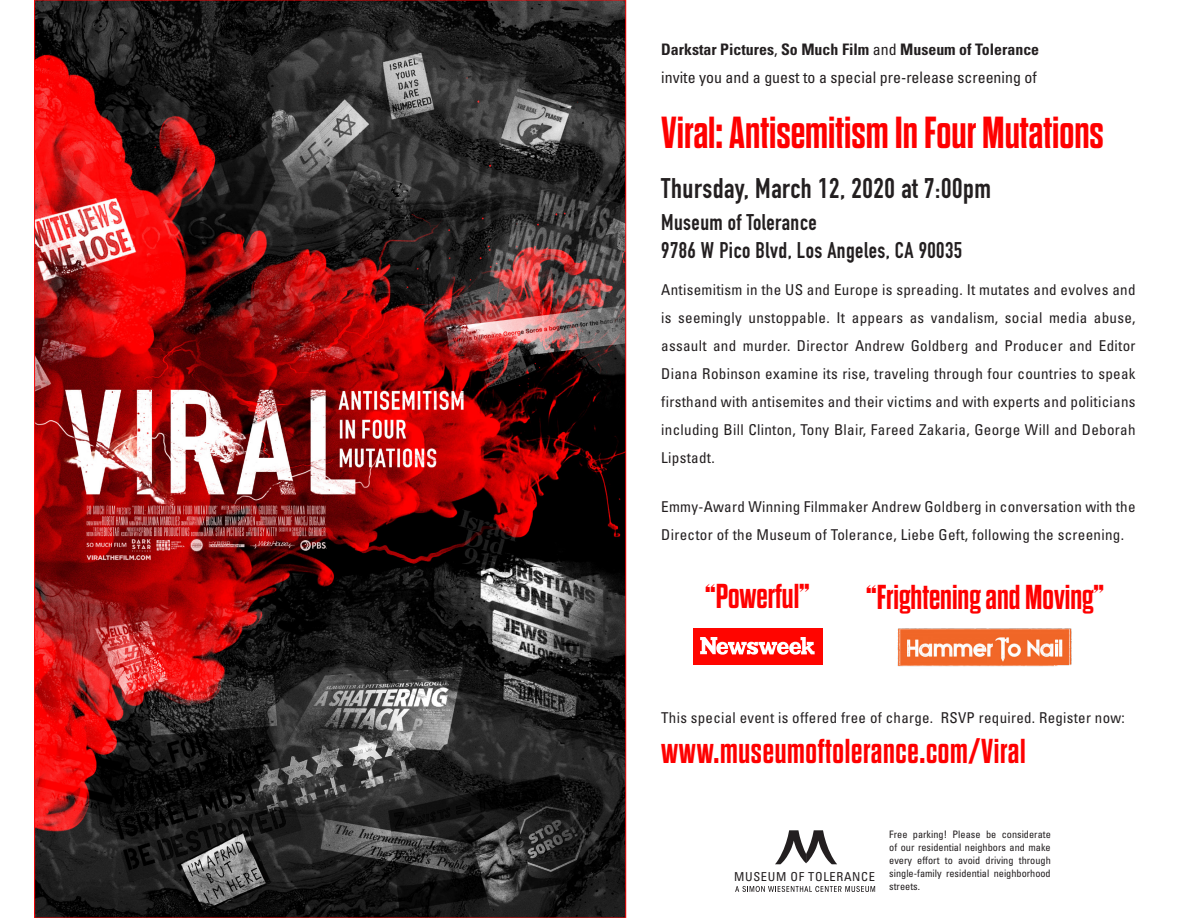
<style>
.page{position:relative;width:1188px;height:918px;background:#fff}
.page>*{position:absolute;margin:0;border:0;box-sizing:border-box;transform-origin:0 0}
.t1{font:700 44.85px "Dharma Gothic E";color:#fe0000}
.t2{font:700 34.5px "Dharma Gothic E";letter-spacing:.01em;color:#fe0000}
.t3{font:700 28.05px "DIN Condensed";letter-spacing:.02em;color:#231f20}
.t4{font:700 22.35px/28px "DIN Condensed";letter-spacing:.02em;color:#231f20}
.t5{font:condensed 15.9px/28px "Univers";color:#231f20}
.t6{font:condensed 15px/28px "Univers";letter-spacing:.02em;color:#231f20;text-align:justify}
.t7{font:condensed 12.3px "Univers";letter-spacing:.055em;color:#231f20}
.t8{font:condensed 10.2px/13px "Univers";color:#231f20;text-align:justify}
.s1{font-weight:700}
</style>
<div class="page">
<img style="left:37px;top:2px;width:587px;height:914px">
<svg style="left:775px;top:830px;width:62px;height:34px"></svg>
<svg style="left:735px;top:886px;width:140px;height:6px"></svg>
<div style="left:693px;top:628px;width:129px;height:37px;background:#ff0500"></div>
<svg style="left:700px;top:637px;width:115px;height:18px"></svg>
<img style="left:897px;top:628px;width:175px;height:39px">
<p class="t5" style="left:661px;top:35px;width:380px"><span class="s1">Darkstar Pictures</span>, <span class="s1">So Much Film</span> and <span class="s1">Museum of Tolerance </span>invite you and a guest to a special pre-release screening of</p>
<p class="t1" style="left:661px;top:109px;width:444px">Viral: Antisemitism In Four Mutations</p>
<p class="t3" style="left:661px;top:169px;width:331px">Thursday, March 12, 2020 at 7:00pm</p>
<p class="t4" style="left:661px;top:208px;width:303px">Museum of Tolerance<br>9786 W Pico Blvd, Los Angeles, CA 90035</p>
<p class="t6" style="left:661px;top:276px;width:476px">Antisemitism in the US and Europe is spreading. It mutates and evolves and is seemingly unstoppable. It appears as vandalism, social media abuse, assault and murder. Director Andrew Goldberg and Producer and Editor Diana Robinson examine its rise, traveling through four countries to speak firsthand with antisemites and their victims and with experts and politicians including Bill Clinton, Tony Blair, Fareed Zakaria, George Will and Deborah Lipstadt.</p>
<p class="t6" style="left:661px;top:492px;width:476px">Emmy-Award Winning Filmmaker Andrew Goldberg in conversation with the<br>Director of the Museum of Tolerance, Liebe Geft, following the screening.</p>
<p class="t2" style="left:705px;top:579px;width:106px">“Powerful”</p>
<p class="t2" style="left:866px;top:580px;width:239px">“Frightening and Moving”</p>
<p class="t6" style="left:661px;top:704px;width:465px">This special event is offered free of charge. RSVP required. Register now:</p>
<p class="t2" style="left:661px;top:734px;width:366px">www.museumoftolerance.com/Viral</p>
<p class="t7" style="left:734px;top:869px;width:142px">MUSEUM OF TOLERANCE</p>
<p class="t8" style="left:889px;top:828px;width:163px">Free parking! Please be considerate of our residential neighbors and make every effort to avoid driving through single-family residential neighborhood streets.</p>
</div>
